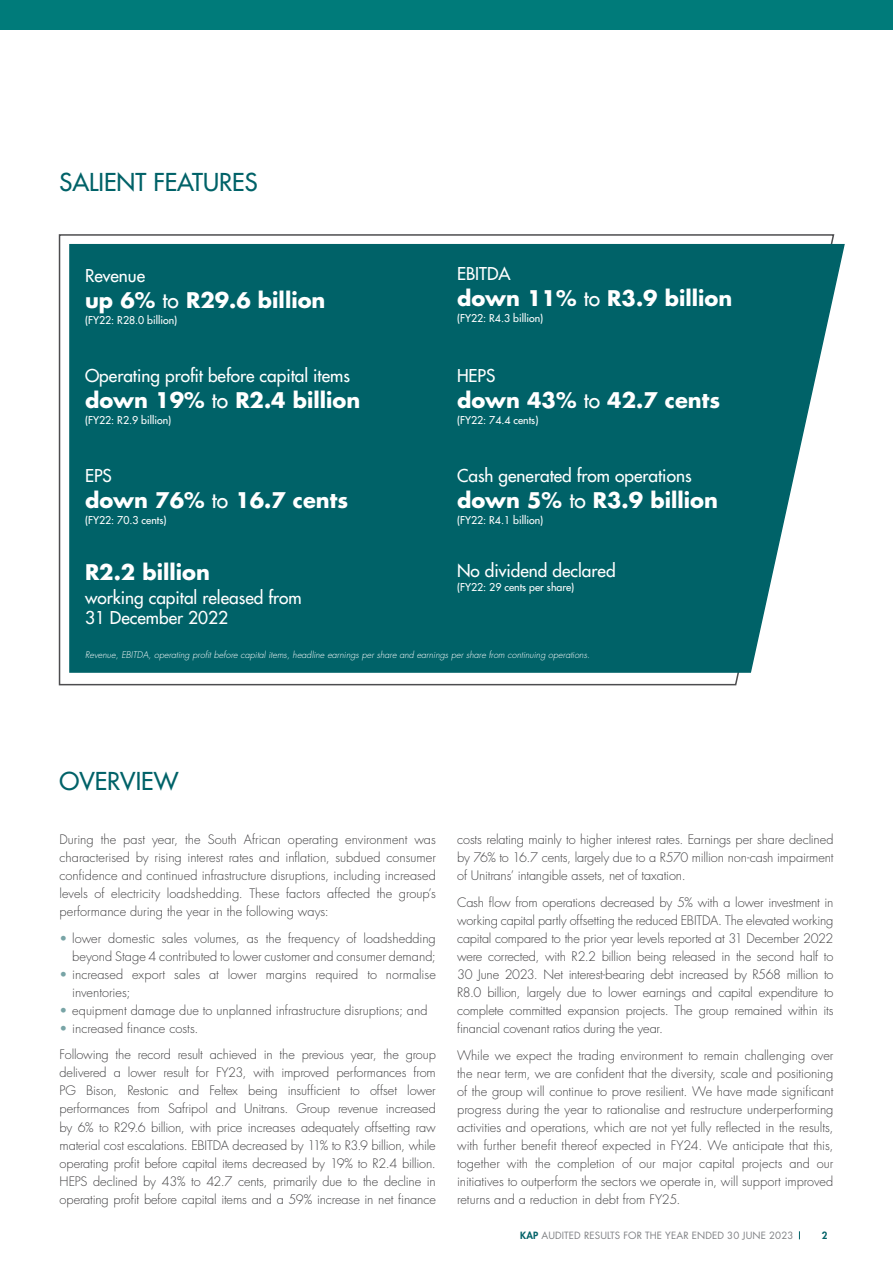
<style>
.page{position:relative;width:893px;height:1263px;background:#fff}
.page>*{position:absolute;margin:0;border:0;box-sizing:border-box;transform-origin:0 0}
.t1{font:500 24px "Futura Std";color:#006268}
.t2{font:700 21px "Futura Std";color:#fff}
.t3{font:500 17.25px/20.7px "Futura Std";color:#fff}
.t4{font:300 12.75px/18px "Futura Std";letter-spacing:-.005em;color:#414042;text-align:justify}
.t5{font:500 10.5px "Futura Std";color:#fff}
.t6{font:9.75px "Futura Std";letter-spacing:.01em;color:#808285}
.t7{font:800 9.75px "Futura Std";color:#006268}
.t8{font:italic 300 9px "Futura Std";color:#fff}
.s1{font-weight:500}
.s2{color:#78a4a6}
.s3{font-weight:800;color:#006268}
</style>
<div class="page">
<div style="left:0;top:0;width:893px;height:30px;background:#007b7a"></div>
<svg style="left:58px;top:234px;width:777px;height:452px"></svg>
<div style="left:68px;top:243px;width:777px;height:430px;background:#006268"></div>
<h1 class="t1" style="left:60px;top:167px;width:200px">SALIENT FEATURES</h1>
<h3 class="t3" style="left:85px;top:265px;width:62px">Revenue</h3>
<h2 class="t2" style="left:85px;top:286px;width:242px">up 6% <span class="s1">to</span> R29.6 billion</h2>
<p class="t5" style="left:85px;top:313px;width:94px">(FY22: R28.0 billion)</p>
<h3 class="t3" style="left:85px;top:365px;width:266px">Operating profit before capital items</h3>
<h2 class="t2" style="left:85px;top:386px;width:277px">down 19% <span class="s1">to</span> R2.4 billion</h2>
<p class="t5" style="left:85px;top:413px;width:88px">(FY22: R2.9 billion)</p>
<h3 class="t3" style="left:85px;top:465px;width:28px">EPS</h3>
<h2 class="t2" style="left:85px;top:487px;width:265px">down 76% <span class="s1">to</span> 16.7 cents</h2>
<p class="t5" style="left:85px;top:513px;width:83px">(FY22: 70.3 cents)</p>
<h2 class="t2" style="left:85px;top:558px;width:126px">R2.2 billion</h2>
<h3 class="t3" style="left:85px;top:587px;width:218px">working capital released from<br>31 December 2022</h3>
<h3 class="t3" style="left:457px;top:263px;width:55px">EBITDA</h3>
<h2 class="t2" style="left:457px;top:284px;width:277px">down 11% <span class="s1">to</span> R3.9 billion</h2>
<p class="t5" style="left:457px;top:311px;width:88px">(FY22: R4.3 billion)</p>
<h3 class="t3" style="left:457px;top:365px;width:40px">HEPS</h3>
<h2 class="t2" style="left:457px;top:386px;width:265px">down 43% <span class="s1">to</span> 42.7 cents</h2>
<p class="t5" style="left:457px;top:413px;width:83px">(FY22: 74.4 cents)</p>
<h3 class="t3" style="left:457px;top:465px;width:236px">Cash generated from operations</h3>
<h2 class="t2" style="left:457px;top:487px;width:262px">down 5% <span class="s1">to</span> R3.9 billion</h2>
<p class="t5" style="left:457px;top:513px;width:88px">(FY22: R4.1 billion)</p>
<h3 class="t3" style="left:457px;top:560px;width:160px">No dividend declared</h3>
<p class="t5" style="left:457px;top:580px;width:119px">(FY22: 29 cents per share)</p>
<p class="t8" style="left:85px;top:649px;width:506px">Revenue, EBITDA, operating profit before capital items, headline earnings per share and earnings per share from continuing operations.</p>
<h1 class="t1" style="left:60px;top:766px;width:120px">OVERVIEW</h1>
<p class="t4" style="left:60px;top:831px;width:378px">During the past year, the South African operating environment was characterised by rising interest rates and inflation, subdued consumer confidence and continued infrastructure disruptions, including increased levels of electricity loadshedding. These factors affected the group’s performance during the year in the following ways:</p>
<p class="t4" style="left:60px;top:930px;width:378px;text-align:right"><span class="s2">•</span> lower domestic sales volumes, as the frequency of loadshedding beyond Stage 4 contributed to lower customer and consumer demand;</p>
<p class="t4" style="left:72px;top:966px;width:365px;text-indent:-13px"><span class="s2">•</span> increased export sales at lower margins required to normalise inventories;</p>
<p class="t4" style="left:60px;top:1002px;width:369px"><span class="s2">•</span> equipment damage due to unplanned infrastructure disruptions; and</p>
<p class="t4" style="left:60px;top:1015px;width:378px;line-height:26.5px"><span class="s2">•</span> increased finance costs.<br>Following the record result achieved in the previous year, the group</p>
<p class="t4" style="left:60px;top:1064px;width:378px">delivered a lower result for FY23, with improved performances from PG Bison, Restonic and Feltex being insufficient to offset lower performances from Safripol and Unitrans. Group revenue increased by 6% to R29.6 billion, with price increases adequately offsetting raw material cost escalations. EBITDA decreased by 11% to R3.9 billion, while operating profit before capital items decreased by 19% to R2.4 billion.<br>HEPS declined by 43% to 42.7 cents, primarily due to the decline in operating profit before capital items and a 59% increase in net finance</p>
<p class="t4" style="left:457px;top:831px;width:378px">costs relating mainly to higher interest rates. Earnings per share declined by 76% to 16.7 cents, largely due to a R570 million non-cash impairment of Unitrans’ intangible assets, net of taxation.</p>
<p class="t4" style="left:457px;top:894px;width:378px">Cash flow from operations decreased by 5% with a lower investment in working capital partly offsetting the reduced EBITDA. The elevated working capital compared to the prior year levels reported at 31 December 2022 were corrected, with R2.2 billion being released in the second half to 30 June 2023. Net interest-bearing debt increased by R568 million to R8.0 billion, largely due to lower earnings and capital expenditure to complete committed expansion projects. The group remained within its financial covenant ratios during the year.</p>
<p class="t4" style="left:457px;top:1046px;width:378px">While we expect the trading environment to remain challenging over the near term, we are confident that the diversity, scale and positioning of the group will continue to prove resilient. We have made significant progress during the year to rationalise and restructure underperforming activities and operations, which are not yet fully reflected in the results, with further benefit thereof expected in FY24. We anticipate that this, together with the completion of our major capital projects and our initiatives to outperform the sectors we operate in, will support improved returns and a reduction in debt from FY25.</p>
<p class="t6" style="left:520px;top:1229px;width:275px"><span class="s3">KAP</span> AUDITED RESULTS FOR THE YEAR ENDED 30 JUNE 2023</p>
<p class="t7" style="left:822px;top:1229px;width:7px">2</p>
</div>
